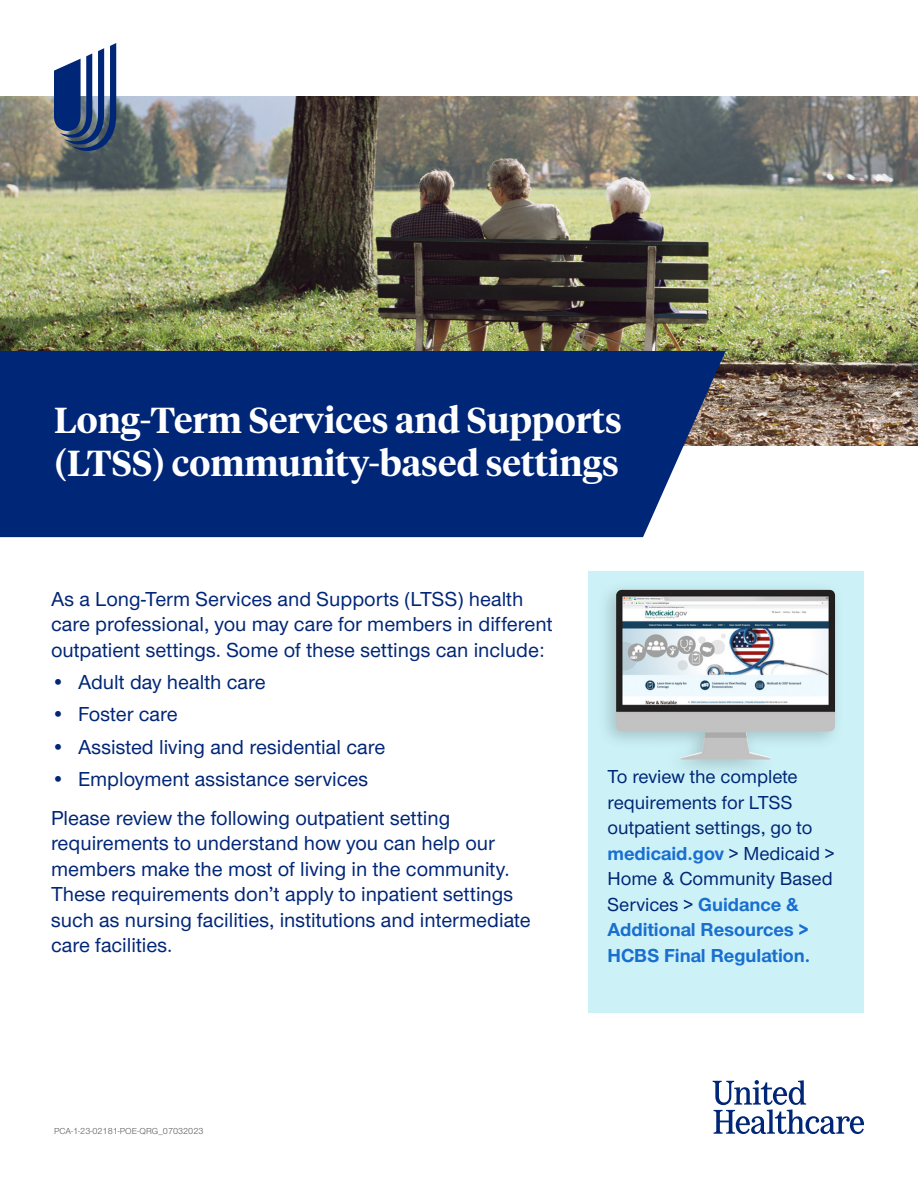
<style>
.page{position:relative;width:918px;height:1188px;background:#fff}
.page>*{position:absolute;margin:0;border:0;box-sizing:border-box;transform-origin:0 0}
.t1{font:600 36px/43.2px "UHC Serif Headline";color:#fff}
.t2{font:500 21px/25.5px "UHC Sans";color:#002677}
.t3{font:500 19.5px/25.5px "UHC Sans";color:#002677}
.t4{font:9px "UHC Sans";color:#5a5a5a}
.s1{font-weight:700;color:#196ecf}
</style>
<div class="page">
<div style="left:588px;top:571px;width:275px;height:442px;background:#ccf2f7"></div>
<svg style="left:713px;top:1080px;width:151px;height:54px"></svg>
<div style="left:596px;top:579px;width:249px;height:200px;background:#000;opacity:.2"></div>
<img style="left:616px;top:590px;width:219px;height:170px">
<img style="left:0;top:97px;width:918px;height:349px">
<div style="left:0;top:351px;width:726px;height:186px;background:#002677"></div>
<svg style="left:54px;top:43px;width:62px;height:108px"></svg>
<h1 class="t1" style="left:54px;top:397px;width:569px">Long-Term Services and Supports (LTSS) community-based settings</h1>
<p class="t2" style="left:51px;top:585px;width:503px">As a Long-Term Services and Supports (LTSS) health care professional, you may care for members in different outpatient settings. Some of these settings can include:</p>
<p class="t2" style="left:51px;top:668px;width:216px">• Adult day health care</p>
<p class="t2" style="left:51px;top:701px;width:128px">• Foster care</p>
<p class="t2" style="left:51px;top:733px;width:336px">• Assisted living and residential care</p>
<p class="t2" style="left:51px;top:758px;width:401px;line-height:39px">• Employment assistance services<br>Please review the following outpatient setting</p>
<p class="t2" style="left:51px;top:830px;width:481px">requirements to understand how you can help our members make the most of living in the community.<br>These requirements don’t apply to inpatient settings such as nursing facilities, institutions and intermediate care facilities.</p>
<p class="t3" style="left:608px;top:763px;width:229px">To review the complete requirements for LTSS outpatient settings, go to <span class="s1">medicaid.gov</span> &gt; Medicaid &gt;<br>Home &amp; Community Based<br>Services &gt; <span class="s1">Guidance &amp;<br>Additional Resources &gt;<br>HCBS Final Regulation.</span></p>
<p class="t4" style="left:54px;top:1125px;width:151px">PCA-1-23-02181-POE-QRG_07032023</p>
</div>
